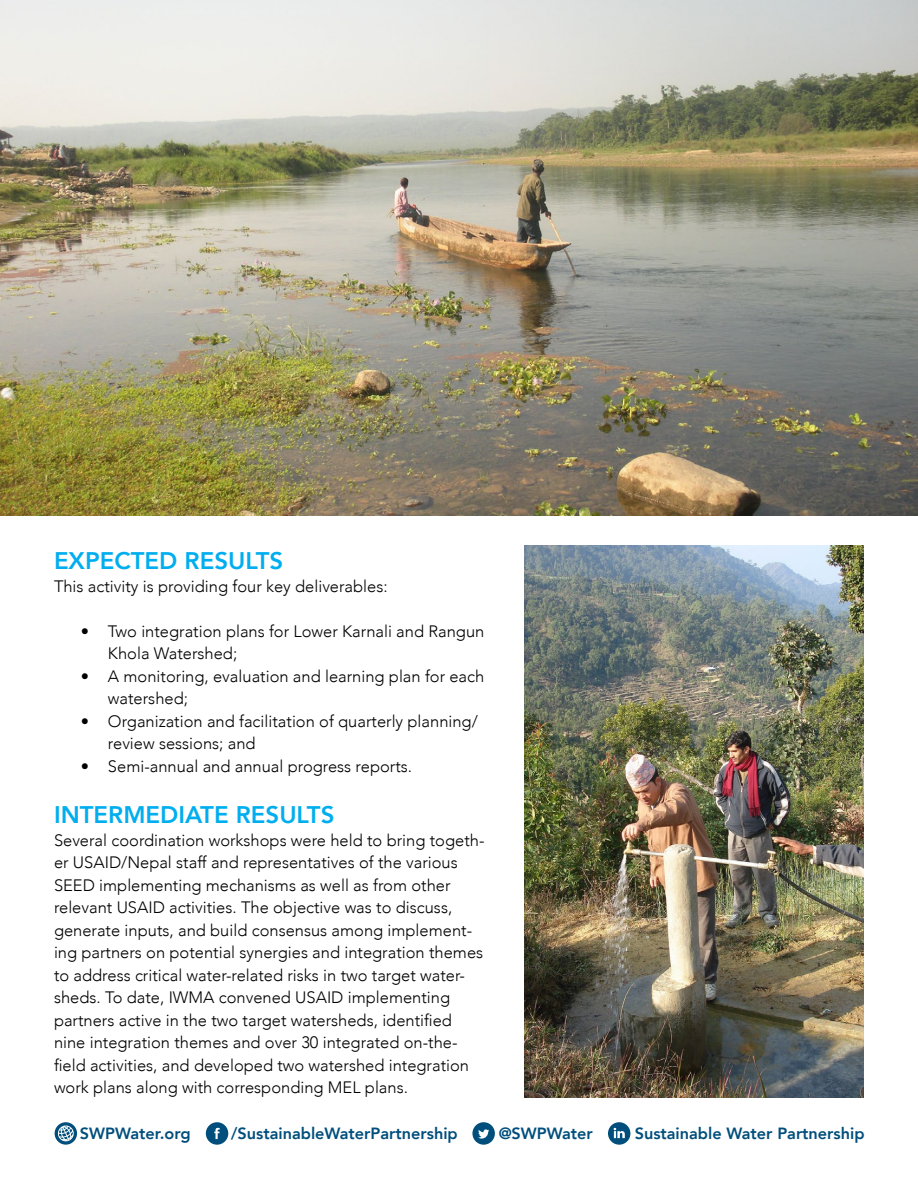
<style>
.page{position:relative;width:918px;height:1188px;background:#fff}
.page>*{position:absolute;margin:0;border:0;box-sizing:border-box;transform-origin:0 0}
.t1{font:800 24px "Avenir";color:#00aeef}
.t2{font:300 16.5px/22.5px "Avenir";color:#000}
.t3{font:800 16.2px "Avenir";color:#004e7c}
</style>
<div class="page">
<img style="left:0;top:0;width:918px;height:515px">
<img style="left:524px;top:545px;width:340px;height:552px">
<svg style="left:206px;top:1122px;width:22px;height:23px"></svg>
<svg style="left:472px;top:1122px;width:23px;height:23px"></svg>
<svg style="left:608px;top:1122px;width:22px;height:23px"></svg>
<svg style="left:55px;top:1122px;width:22px;height:23px"></svg>
<h1 class="t1" style="left:54px;top:542px;width:231px">EXPECTED RESULTS</h1>
<p class="t2" style="left:54px;top:575px;width:335px">This activity is providing four key deliverables:</p>
<p class="t2" style="left:108px;top:620px;width:378px;text-indent:-27px">• Two integration plans for Lower Karnali and Rangun<br>Khola Watershed;</p>
<p class="t2" style="left:108px;top:665px;width:378px;text-indent:-27px">• A monitoring, evaluation and learning plan for each watershed;</p>
<p class="t2" style="left:108px;top:710px;width:371px;text-indent:-27px">• Organization and facilitation of quarterly planning/ review sessions; and</p>
<p class="t2" style="left:81px;top:755px;width:333px">• Semi-annual and annual progress reports.</p>
<h1 class="t1" style="left:54px;top:796px;width:282px">INTERMEDIATE RESULTS</h1>
<p class="t2" style="left:54px;top:829px;width:432px">Several coordination workshops were held to bring togeth&shy;er USAID/Nepal staff and representatives of the various SEED implementing mechanisms as well as from other relevant USAID activities. The objective was to discuss, generate inputs, and build consensus among implement&shy;ing partners on potential synergies and integration themes to address critical water-related risks in two target water&shy;sheds. To date, IWMA convened USAID implementing partners active in the two target watersheds, identified nine integration themes and over 30 integrated on-the&shy;field activities, and developed two watershed integration work plans along with corresponding MEL plans.</p>
<p class="t3" style="left:80px;top:1121px;width:112px">SWPWater.org</p>
<p class="t3" style="left:231px;top:1121px;width:228px">/SustainableWaterPartnership</p>
<p class="t3" style="left:499px;top:1121px;width:96px">@SWPWater</p>
<p class="t3" style="left:635px;top:1121px;width:231px">Sustainable Water Partnership</p>
</div>
